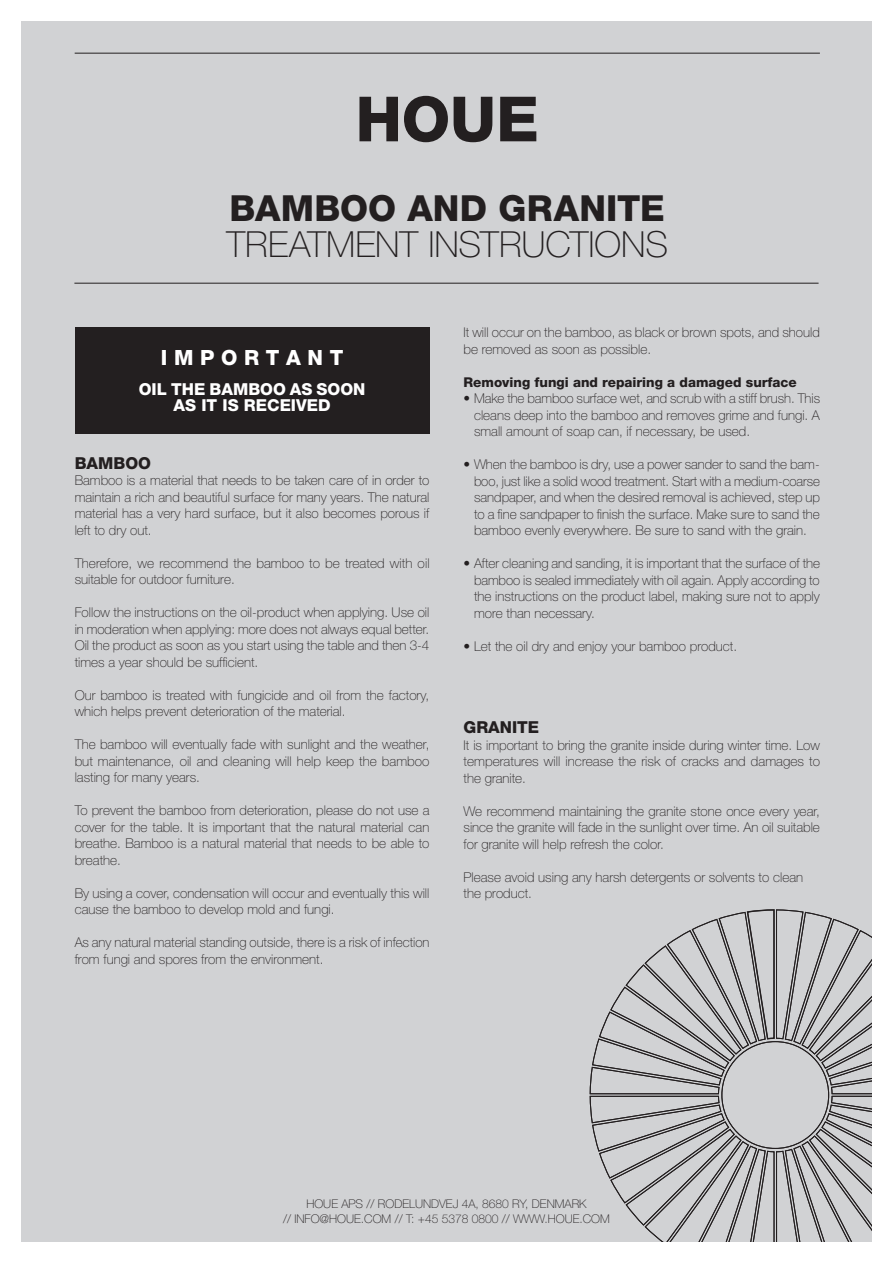
<style>
.page{position:relative;width:893px;height:1263px;background:#fff}
.page>*{position:absolute;margin:0;border:0;box-sizing:border-box;transform-origin:0 0}
.t1{font:800 62.4px "Helvetica Neue LT Pro";color:#231f20}
.t2{font:100 36px "Helvetica Neue LT Pro";color:#231f20}
.t3{font:800 36px "Helvetica Neue LT Pro";letter-spacing:.005em;color:#231f20}
.lille_overskrift{font:800 21px "Helvetica Neue LT Pro";color:#fff}
.lille_overskrift-2{font:800 16.5px/16.5px "Helvetica Neue LT Pro";color:#fff;text-align:center}
.lille_overskrift-3{font:800 16.5px "Helvetica Neue LT Pro";color:#231f20}
.Brød{font:100 13.5px/16.5px "Helvetica Neue LT Pro";color:#231f20;text-align:justify}
.lille_overskrift-4{font:800 13.5px "Helvetica Neue LT Pro";color:#231f20}
.Brød-2{font:100 12px "Helvetica Neue LT Pro";color:#231f20}
</style>
<div class="page">
<div style="left:21px;top:21px;width:851px;height:1221px;background:#d1d2d4"></div>
<hr style="left:75px;top:53px;width:745px;height:1px;background:#231f20">
<hr style="left:74px;top:283px;width:745px;height:1px;background:#231f20">
<div style="left:75px;top:327px;width:354px;height:107px;background:#231f20"></div>
<svg style="left:589px;top:909px;width:283px;height:333px"></svg>
<p class="t1" style="left:356px;top:82px;width:185px">HOUE</p>
<p class="t3" style="left:230px;top:187px;width:437px">BAMBOO AND GRANITE</p>
<p class="t2" style="left:227px;top:223px;width:443px">TREATMENT INSTRUCTIONS</p>
<p class="lille_overskrift" style="left:161px;top:345px;width:184px">I M P O R T A N T</p>
<p class="lille_overskrift-2" style="left:139px;top:381px;width:228px">OIL THE BAMBOO AS SOON<br>AS IT IS RECEIVED</p>
<p class="lille_overskrift-3" style="left:75px;top:453px;width:78px">BAMBOO</p>
<p class="Brød" style="left:75px;top:472px;width:356px">Bamboo is a material that needs to be taken care of in order to maintain a rich and beautiful surface for many years. The natural material has a very hard surface, but it also becomes porous if left to dry out.</p>
<p class="Brød" style="left:75px;top:555px;width:356px">Therefore, we recommend the bamboo to be treated with oil suitable for outdoor furniture.</p>
<p class="Brød" style="left:75px;top:604px;width:356px">Follow the instructions on the oil-product when applying. Use oil in moderation when applying: more does not always equal better.<br>Oil the product as soon as you start using the table and then 3-4 times a year should be sufficient.</p>
<p class="Brød" style="left:75px;top:687px;width:356px">Our bamboo is treated with fungicide and oil from the factory, which helps prevent deterioration of the material.</p>
<p class="Brød" style="left:75px;top:736px;width:356px">The bamboo will eventually fade with sunlight and the weather, but maintenance, oil and cleaning will help keep the bamboo lasting for many years.</p>
<p class="Brød" style="left:75px;top:802px;width:356px">To prevent the bamboo from deterioration, please do not use a cover for the table. It is important that the natural material can breathe. Bamboo is a natural material that needs to be able to breathe.</p>
<p class="Brød" style="left:75px;top:885px;width:356px">By using a cover, condensation will occur and eventually this will cause the bamboo to develop mold and fungi.</p>
<p class="Brød" style="left:75px;top:934px;width:356px">As any natural material standing outside, there is a risk of infection from fungi and spores from the environment.</p>
<p class="Brød" style="left:463px;top:324px;width:358px">It will occur on the bamboo, as black or brown spots, and should be removed as soon as possible.</p>
<p class="lille_overskrift-4" style="left:463px;top:374px;width:335px">Removing fungi and repairing a damaged surface</p>
<p class="Brød" style="left:474px;top:390px;width:348px;text-indent:-11px">• Make the bamboo surface wet, and scrub with a stiff brush. This cleans deep into the bamboo and removes grime and fungi. A small amount of soap can, if necessary, be used.</p>
<p class="Brød" style="left:474px;top:456px;width:348px;text-indent:-11px">• When the bamboo is dry, use a power sander to sand the bam&shy;boo, just like a solid wood treatment. Start with a medium-coarse sandpaper, and when the desired removal is achieved, step up to a fine sandpaper to finish the surface. Make sure to sand the bamboo evenly everywhere. Be sure to sand with the grain.</p>
<p class="Brød" style="left:474px;top:555px;width:348px;text-indent:-11px">• After cleaning and sanding, it is important that the surface of the bamboo is sealed immediately with oil again. Apply according to the instructions on the product label, making sure not to apply more than necessary.</p>
<p class="Brød" style="left:463px;top:637px;width:275px">• Let the oil dry and enjoy your bamboo product.</p>
<p class="lille_overskrift-3" style="left:463px;top:717px;width:77px">GRANITE</p>
<p class="Brød" style="left:463px;top:736px;width:358px">It is important to bring the granite inside during winter time. Low temperatures will increase the risk of cracks and damages to the granite.</p>
<p class="Brød" style="left:463px;top:802px;width:358px">We recommend maintaining the granite stone once every year, since the granite will fade in the sunlight over time. An oil suitable for granite will help refresh the color.</p>
<p class="Brød" style="left:463px;top:868px;width:341px">Please avoid using any harsh detergents or solvents to clean</p>
<p class="Brød" style="left:463px;top:885px;width:70px">the product.</p>
<p class="Brød-2" style="left:306px;top:1196px;width:282px">HOUE APS // RODELUNDVEJ 4A, 8680 RY, DENMARK</p>
<p class="Brød-2" style="left:283px;top:1211px;width:328px">// INFO@HOUE.COM // T: +45 5378 0800 // WWW.HOUE.COM</p>
</div>
